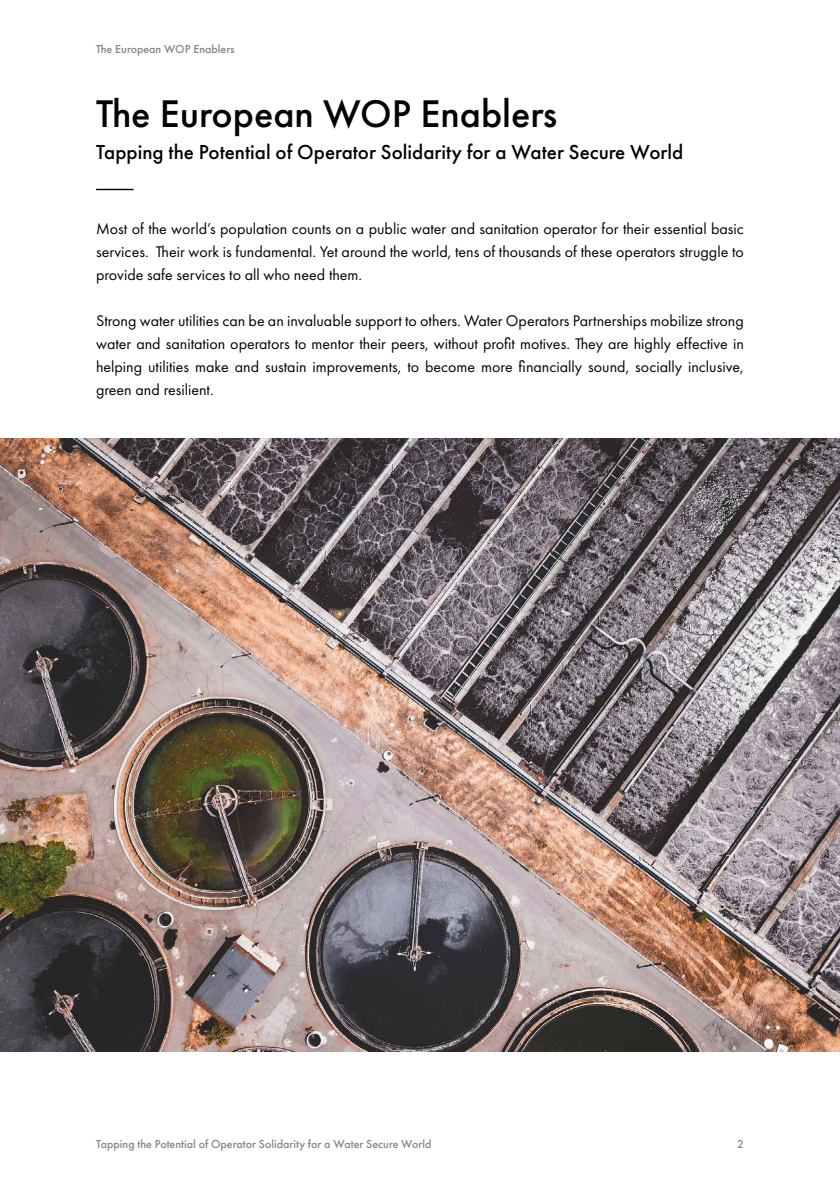
<style>
.page{position:relative;width:840px;height:1191px;background:#fff}
.page>*{position:absolute;margin:0;border:0;box-sizing:border-box;transform-origin:0 0}
.t1{font:500 40px "Futura PT";color:#020403}
.t2{font:500 21px "Futura PT";color:#020403}
.t3{font:16px/23px "Futura PT";color:#020403;text-align:justify}
.t4{font:500 12px "Futura PT";color:#858585}
</style>
<div class="page">
<hr style="left:96px;top:189px;width:37px;height:1px;background:#000">
<img style="left:0;top:439px;width:839px;height:612px">
<p class="t4" style="left:96px;top:41px;width:140px">The European WOP Enablers</p>
<h1 class="t1" style="left:96px;top:89px;width:462px">The European WOP Enablers</h1>
<h2 class="t2" style="left:96px;top:139px;width:588px">Tapping the Potential of Operator Solidarity for a Water Secure World</h2>
<p class="t3" style="left:96px;top:217px;width:649px">Most of the world’s population counts on a public water and sanitation operator for their essential basic services. Their work is fundamental. Yet around the world, tens of thousands of these operators struggle to provide safe services to all who need them.</p>
<p class="t3" style="left:96px;top:309px;width:649px">Strong water utilities can be an invaluable support to others. Water Operators Partnerships mobilize strong water and sanitation operators to mentor their peers, without profit motives. They are highly effective in helping utilities make and sustain improvements, to become more financially sound, socially inclusive, green and resilient.</p>
<p class="t4" style="left:96px;top:1136px;width:337px">Tapping the Potential of Operator Solidarity for a Water Secure World</p>
<p class="t4" style="left:736px;top:1136px;width:8px">2</p>
</div>
